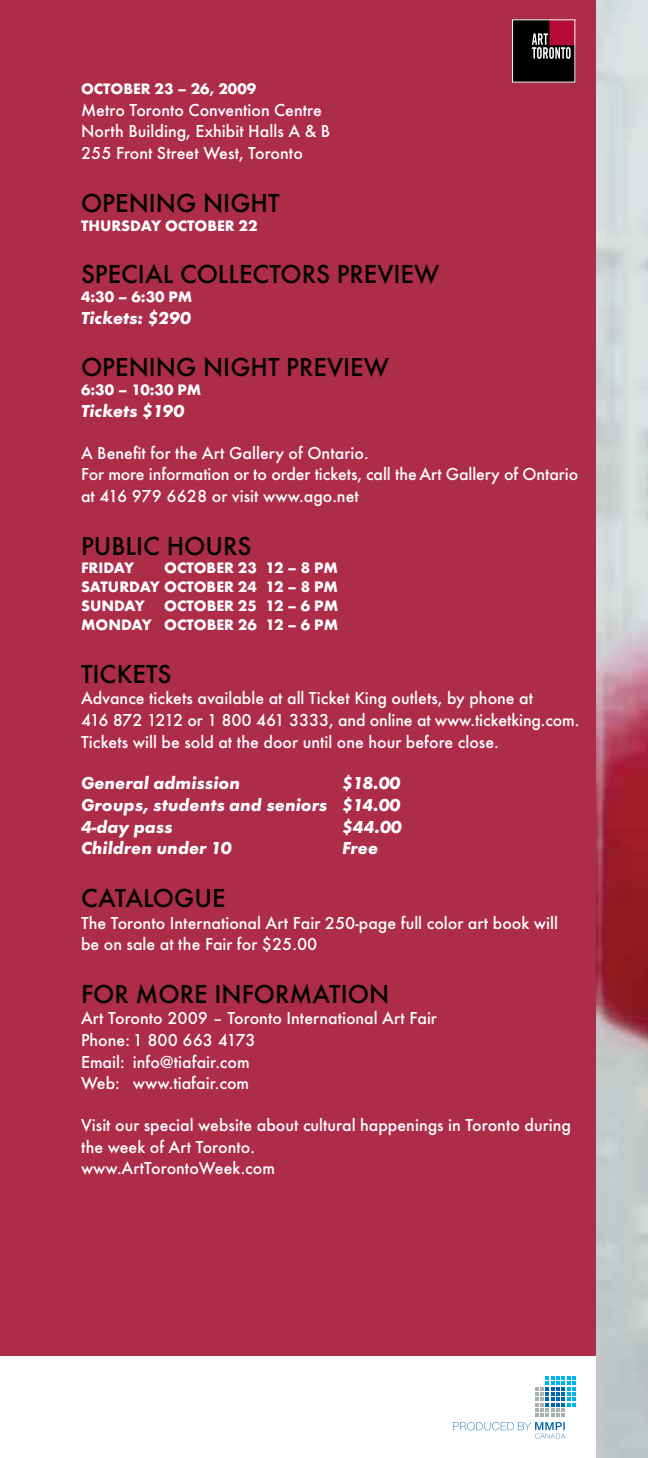
<style>
.page{position:relative;width:648px;height:1458px;background:#fff}
.page>*{position:absolute;margin:0;border:0;box-sizing:border-box;transform-origin:0 0}
.t1{font:500 27px "Futura T";color:#000}
.t2{font:500 18px/21.6px "Futura T";color:#fff}
.t3{font:italic 700 18px/21.6px "Futura T";color:#fff;text-align:justify}
.t4{font:700 15.75px/18.9px "Futura T";color:#fff;text-align:justify}
</style>
<div class="page">
<img style="left:595px;top:0;width:53px;height:1458px">
<div style="left:0;top:0;width:595px;height:1458px;background:#ad2c48"></div>
<div style="left:0;top:1357px;width:595px;height:101px;background:#fff"></div>
<hr style="left:445px;top:1369px;width:1px;height:77px;background:#000">
<hr style="left:616px;top:1369px;width:1px;height:77px;background:#000">
<svg style="left:453px;top:1376px;width:122px;height:63px"></svg>
<svg style="left:514px;top:22px;width:59px;height:58px;background:#33171e"></svg>
<svg style="left:566px;top:47px;width:5px;height:12px"></svg>
<p class="t4" style="left:81px;top:79px;width:177px">OCTOBER 23 – 26, 2009</p>
<p class="t2" style="left:81px;top:99px;width:251px">Metro Toronto Convention Centre<br>North Building, Exhibit Halls A &amp; B<br>255 Front Street West, Toronto</p>
<h1 class="t1" style="left:81px;top:187px;width:200px">OPENING NIGHT</h1>
<p class="t4" style="left:81px;top:216px;width:178px">THURSDAY OCTOBER 22</p>
<h1 class="t1" style="left:81px;top:258px;width:360px">SPECIAL COLLECTORS PREVIEW</h1>
<p class="t4" style="left:81px;top:287px;width:113px">4:30 – 6:30 PM</p>
<p class="t3" style="left:81px;top:307px;width:111px">Tickets: $290</p>
<h1 class="t1" style="left:81px;top:352px;width:310px">OPENING NIGHT PREVIEW</h1>
<p class="t4" style="left:81px;top:381px;width:122px">6:30 – 10:30 PM</p>
<p class="t3" style="left:81px;top:400px;width:105px">Tickets $190</p>
<p class="t2" style="left:81px;top:442px;width:499px">A Benefit for the Art Gallery of Ontario.<br>For more information or to order tickets, call the Art Gallery of Ontario at 416 979 6628 or visit www.ago.net</p>
<h1 class="t1" style="left:81px;top:530px;width:172px">PUBLIC HOURS</h1>
<p class="t4" style="left:81px;top:559px;width:55px">FRIDAY</p>
<p class="t4" style="left:81px;top:559px;width:259px;text-indent:83px">OCTOBER 23 12 – 8 PM SATURDAY OCTOBER 24 12 – 8 PM SUNDAY OCTOBER 25 12 – 6 PM MONDAY OCTOBER 26 12 – 6 PM</p>
<h1 class="t1" style="left:81px;top:658px;width:92px">TICKETS</h1>
<p class="t2" style="left:81px;top:687px;width:500px">Advance tickets available at all Ticket King outlets, by phone at<br>416 872 1212 or 1 800 461 3333, and online at www.ticketking.com.<br>Tickets will be sold at the door until one hour before close.</p>
<p class="t3" style="left:81px;top:773px;width:161px">General admission</p>
<p class="t3" style="left:81px;top:773px;width:321px;text-indent:261px">$18.00<br>Groups, students and seniors $14.00<br>4-day pass</p>
<p class="t3" style="left:342px;top:816px;width:61px">$44.00</p>
<p class="t3" style="left:81px;top:838px;width:152px">Children under 10</p>
<p class="t3" style="left:342px;top:838px;width:38px">Free</p>
<h1 class="t1" style="left:81px;top:882px;width:146px">CATALOGUE</h1>
<p class="t2" style="left:81px;top:912px;width:479px">The Toronto International Art Fair 250-page full color art book will be on sale at the Fair for $25.00</p>
<h1 class="t1" style="left:81px;top:978px;width:310px">FOR MORE INFORMATION</h1>
<p class="t2" style="left:81px;top:1007px;width:357px">Art Toronto 2009 – Toronto International Art Fair<br>Phone: 1 800 663 4173<br>Email: info@tiafair.com<br>Web: www.tiafair.com</p>
<p class="t2" style="left:81px;top:1114px;width:492px">Visit our special website about cultural happenings in Toronto during the week of Art Toronto.<br>www.ArtTorontoWeek.com</p>
</div>
